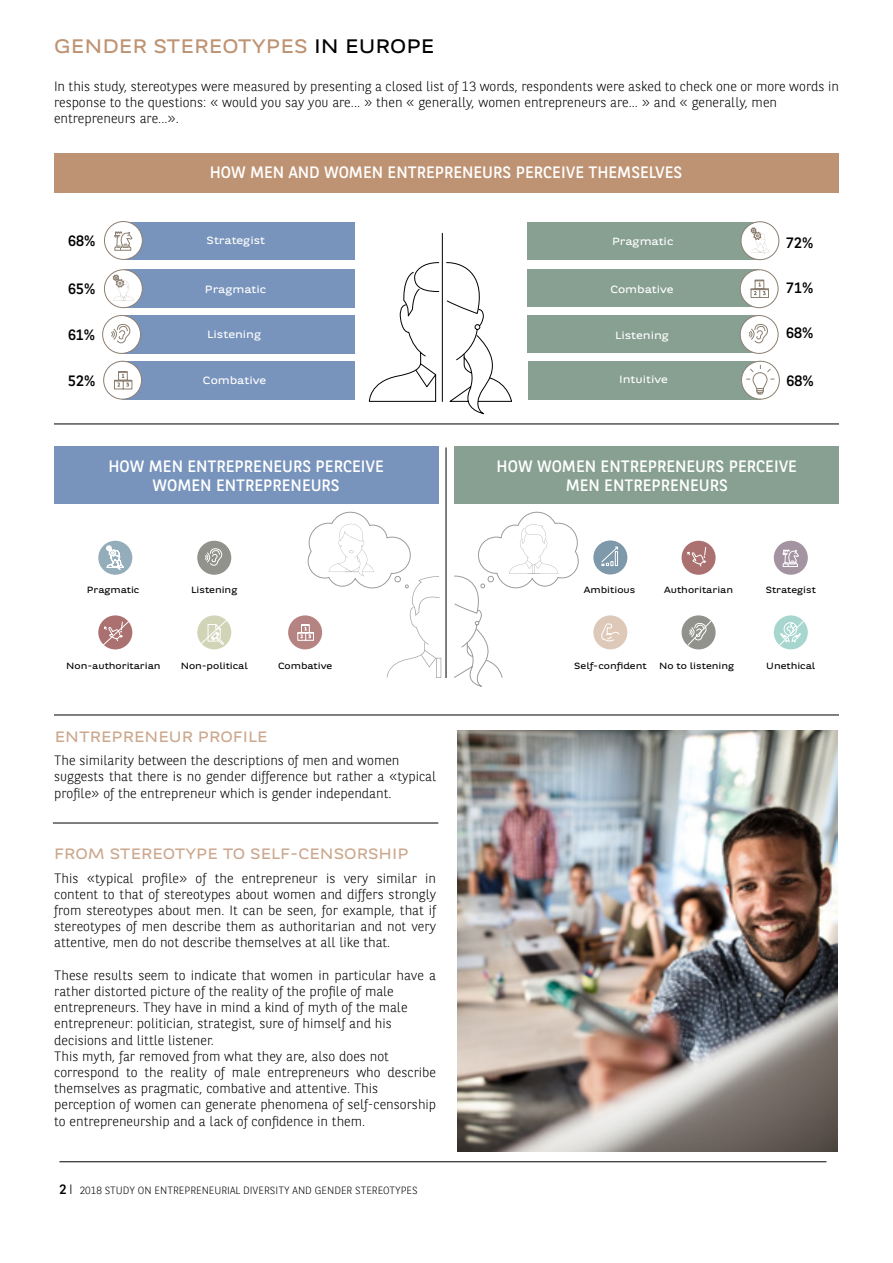
<style>
.page{position:relative;width:893px;height:1263px;background:#fff}
.page>*{position:absolute;margin:0;border:0;box-sizing:border-box;transform-origin:0 0}
.t1{font:19.5px "BNPP Expanded Sans";color:#be9373}
.t2{font:16.5px/19.8px "BNPP Sans";color:#fff;text-align:center}
.t3{font:15px "BNPP Expanded Sans";color:#cca88e}
.t4{font:15px "BNPP Sans";color:#000}
.t5{font:300 13.5px/16.2px "BNPP Sans";color:#000}
.t6{font:10.5px "BNPP Expanded Sans";color:#fff}
.t7{font:300 10.5px "BNPP Sans";color:#000}
.t8{font:9px "BNPP Expanded Sans";color:#000}
.s1{color:#000}
.s2{font-weight:400;font-size:13.5px}
.s3{font-size:13.5px}
</style>
<div class="page">
<div style="left:124px;top:222px;width:231px;height:37px;background:#7894bc"></div>
<div style="left:122px;top:315px;width:232px;height:39px;background:#7894bc"></div>
<div style="left:123px;top:361px;width:232px;height:38px;background:#7894bc"></div>
<div style="left:54px;top:153px;width:784px;height:39px;background:#be9373"></div>
<hr style="left:59px;top:1161px;width:767px;height:1px;background:#000">
<svg style="left:369px;top:233px;width:143px;height:181px"></svg>
<svg style="left:103px;top:361px;width:39px;height:38px"></svg>
<svg style="left:102px;top:315px;width:39px;height:39px"></svg>
<div style="left:527px;top:315px;width:232px;height:38px;background:#87a092"></div>
<div style="left:527px;top:270px;width:232px;height:37px;background:#87a092"></div>
<div style="left:527px;top:222px;width:233px;height:38px;background:#87a092"></div>
<svg style="left:740px;top:315px;width:38px;height:39px"></svg>
<svg style="left:740px;top:269px;width:38px;height:39px"></svg>
<div style="left:741px;top:222px;width:38px;height:38px;background:#fff;border-radius:50%"></div>
<div style="left:741px;top:222px;width:38px;height:38px;border:1px solid #8b7f71;border-radius:50%"></div>
<svg style="left:751px;top:228px;width:18px;height:26px"></svg>
<hr style="left:54px;top:424px;width:785px;height:1px;background:#000">
<div style="left:455px;top:447px;width:384px;height:57px;background:#87a092"></div>
<div style="left:54px;top:447px;width:385px;height:57px;background:#7894bc"></div>
<hr style="left:54px;top:715px;width:785px;height:1px;background:#000">
<div style="left:774px;top:541px;width:34px;height:34px;background:#a493a1;border-radius:50%"></div>
<svg style="left:783px;top:550px;width:16px;height:17px"></svg>
<div style="left:593px;top:540px;width:34px;height:34px;background:#7d99aa;border-radius:50%"></div>
<svg style="left:601px;top:547px;width:17px;height:19px"></svg>
<div style="left:197px;top:541px;width:34px;height:34px;background:#91928b;border-radius:50%"></div>
<svg style="left:205px;top:548px;width:17px;height:18px"></svg>
<div style="left:593px;top:615px;width:34px;height:34px;background:#dec9b9;border-radius:50%"></div>
<svg style="left:601px;top:623px;width:18px;height:19px"></svg>
<svg style="left:774px;top:615px;width:34px;height:34px"></svg>
<svg style="left:779px;top:621px;width:25px;height:25px"></svg>
<div style="left:98px;top:615px;width:34px;height:34px;background:#ab7170;border-radius:50%"></div>
<svg style="left:102px;top:621px;width:27px;height:25px"></svg>
<div style="left:682px;top:615px;width:34px;height:34px;background:#91928b;border-radius:50%"></div>
<svg style="left:687px;top:619px;width:25px;height:27px"></svg>
<svg style="left:98px;top:541px;width:34px;height:34px"></svg>
<svg style="left:106px;top:545px;width:18px;height:24px"></svg>
<svg style="left:288px;top:615px;width:34px;height:34px"></svg>
<svg style="left:297px;top:512px;width:144px;height:166px"></svg>
<svg style="left:454px;top:512px;width:125px;height:175px"></svg>
<svg style="left:197px;top:615px;width:34px;height:34px"></svg>
<svg style="left:201px;top:619px;width:27px;height:26px"></svg>
<div style="left:682px;top:541px;width:34px;height:34px;background:#ab7170;border-radius:50%"></div>
<svg style="left:687px;top:547px;width:19px;height:19px"></svg>
<hr style="left:446px;top:447px;width:1px;height:231px;background:#000">
<svg style="left:104px;top:221px;width:39px;height:39px"></svg>
<hr style="left:53px;top:823px;width:385px;height:1px;background:#000">
<div style="left:124px;top:270px;width:231px;height:38px;background:#7894bc"></div>
<div style="left:104px;top:270px;width:38px;height:38px;background:#fff;border-radius:50%"></div>
<div style="left:104px;top:270px;width:39px;height:38px;border:1px solid #8b7f71;border-radius:50%"></div>
<svg style="left:113px;top:274px;width:21px;height:27px"></svg>
<div style="left:528px;top:361px;width:232px;height:38px;background:#87a092"></div>
<svg style="left:741px;top:361px;width:39px;height:38px"></svg>
<img style="left:458px;top:730px;width:379px;height:421px">
<h1 class="t1" style="left:54px;top:33px;width:382px">GENDER STEREOTYPES <span class="s1">IN EUROPE</span></h1>
<p class="t5" style="left:54px;top:77px;width:786px">In this study, stereotypes were measured by presenting a closed list of 13 words, respondents were asked to check one or more words in response to the questions: « would you say you are... » then « generally, women entrepreneurs are... » and « generally, men entrepreneurs are...».</p>
<p class="t2" style="left:210px;top:162px;width:474px">HOW MEN AND WOMEN ENTREPRENEURS PERCEIVE THEMSELVES</p>
<p class="t4" style="left:68px;top:230px;width:29px">68%</p>
<p class="t6" style="left:207px;top:233px;width:60px">Strategist</p>
<p class="t6" style="left:612px;top:234px;width:63px">Pragmatic</p>
<p class="t4" style="left:786px;top:232px;width:29px">72%</p>
<p class="t4" style="left:68px;top:279px;width:29px">65%</p>
<p class="t6" style="left:205px;top:282px;width:63px">Pragmatic</p>
<p class="t6" style="left:610px;top:282px;width:65px">Combative</p>
<p class="t4" style="left:786px;top:278px;width:29px">71%</p>
<p class="t4" style="left:68px;top:325px;width:29px">61%</p>
<p class="t4" style="left:68px;top:370px;width:29px">52%</p>
<p class="t6" style="left:207px;top:328px;width:55px">Listening</p>
<p class="t6" style="left:203px;top:373px;width:65px">Combative</p>
<p class="t2" style="left:108px;top:455px;width:277px">HOW MEN ENTREPRENEURS PERCEIVE<br>WOMEN ENTREPRENEURS</p>
<p class="t8" style="left:87px;top:584px;width:54px">Pragmatic</p>
<p class="t8" style="left:191px;top:584px;width:48px">Listening</p>
<p class="t8" style="left:66px;top:659px;width:96px">Non-authoritarian</p>
<p class="t8" style="left:181px;top:659px;width:69px">Non-political</p>
<p class="t8" style="left:278px;top:659px;width:56px">Combative</p>
<p class="t3" style="left:55px;top:726px;width:214px">ENTREPRENEUR PROFILE</p>
<p class="t5" style="left:54px;top:752px;width:383px">The similarity between the descriptions of men and women suggests that there is no gender difference but rather a «typical profile» of the entrepreneur which is gender independant.</p>
<p class="t3" style="left:54px;top:843px;width:356px">FROM STEREOTYPE TO SELF-CENSORSHIP</p>
<p class="t5" style="left:54px;top:869px;width:383px;text-align:justify">This «typical profile» of the entrepreneur is very similar in content to that of stereotypes about women and differs strongly from stereotypes about men. It can be seen, for example, that if stereotypes of men describe them as authoritarian and not very attentive, men do not describe themselves at all like that.</p>
<p class="t5" style="left:54px;top:966px;width:383px">These results seem to indicate that women in particular have a rather distorted picture of the reality of the profile of male entrepreneurs. They have in mind a kind of myth of the male entrepreneur: politician, strategist, sure of himself and his decisions and little listener.<br>This myth, far removed from what they are, also does not correspond to the reality of male entrepreneurs who describe themselves as pragmatic, combative and attentive. This perception of women can generate phenomena of self-censorship to entrepreneurship and a lack of confidence in them.</p>
<p class="t7" style="left:59px;top:1183px;width:360px"><span class="s2">2</span> <span class="s3">I</span> 2018 STUDY ON ENTREPRENEURIAL DIVERSITY AND GENDER STEREOTYPES</p>
<p class="t6" style="left:615px;top:328px;width:55px">Listening</p>
<p class="t4" style="left:786px;top:323px;width:29px">68%</p>
<p class="t6" style="left:619px;top:373px;width:50px">Intuitive</p>
<p class="t4" style="left:787px;top:371px;width:29px">68%</p>
<p class="t2" style="left:497px;top:455px;width:302px">HOW WOMEN ENTREPRENEURS PERCEIVE<br>MEN ENTREPRENEURS</p>
<p class="t8" style="left:584px;top:584px;width:53px">Ambitious</p>
<p class="t8" style="left:664px;top:584px;width:70px">Authoritarian</p>
<p class="t8" style="left:766px;top:584px;width:52px">Strategist</p>
<p class="t8" style="left:574px;top:659px;width:74px">Self-confident</p>
<p class="t8" style="left:659px;top:659px;width:76px">No to listening</p>
<p class="t8" style="left:766px;top:659px;width:51px">Unethical</p>
</div>
